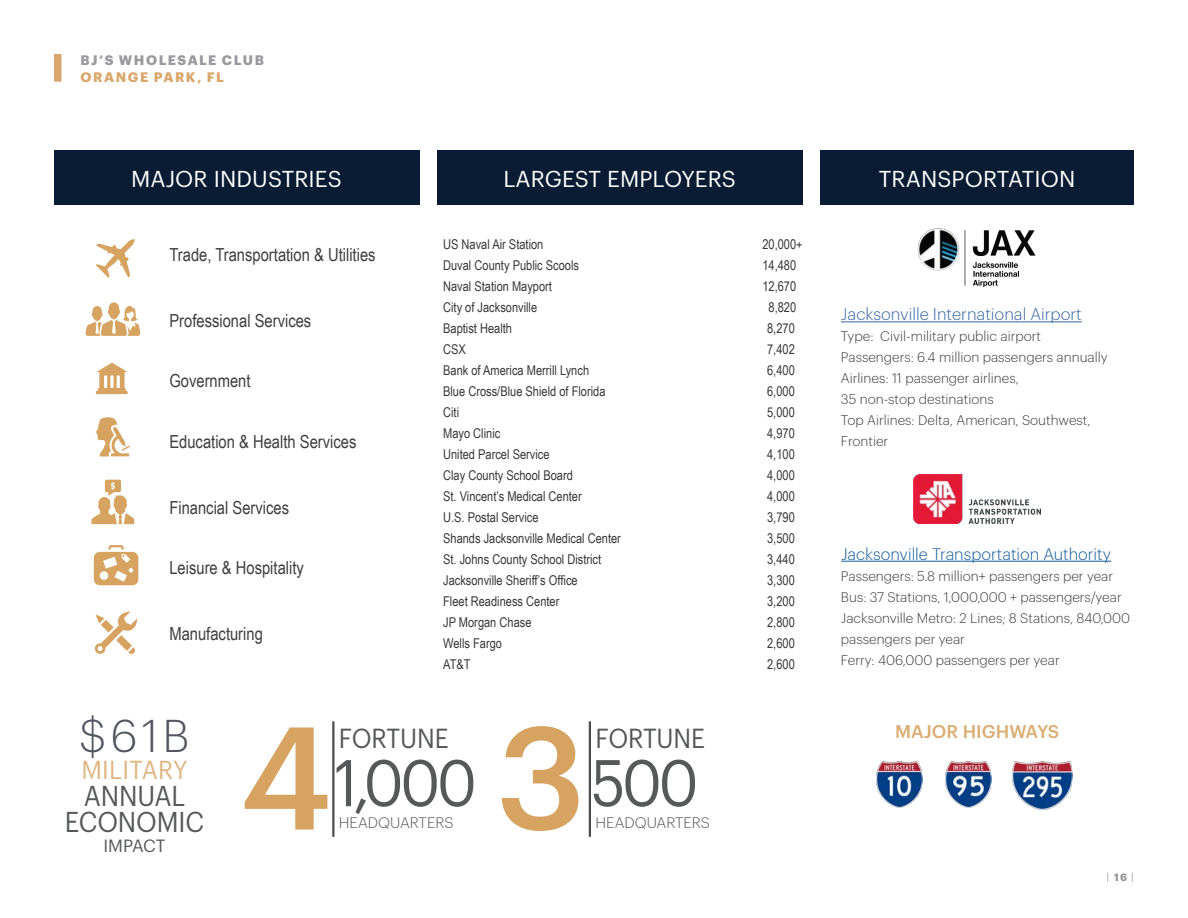
<style>
.page{position:relative;width:1188px;height:918px;background:#fff}
.page>*{position:absolute;margin:0;border:0;box-sizing:border-box;transform-origin:0 0}
.t1{font:500 142.8px "Graphik";color:#d6a361}
.t2{font:64.5px "Graphik";letter-spacing:-.055em;color:#57585a;scale:.91 1}
.t3{font:300 45px "Graphik";color:#52575f}
.t4{font:28.2px "Graphik";letter-spacing:-.005em;color:#57585a;scale:.91 1}
.t5{font:27px "Graphik";letter-spacing:-.005em;color:#57585a;scale:.91 1}
.t6{font:25.5px "Graphik";letter-spacing:.015em;color:#deb681;scale:.94 1}
.t7{font:22.5px "Graphik";letter-spacing:.005em;color:#fff}
.Sub_Bullets{font:18px "Arial Narrow";color:#3e3e3f}
.Sub_Bullets-2{font:500 18px "Graphik";letter-spacing:.005em;color:#daad71}
.t8{font:17.4px "Graphik";letter-spacing:-.01em;color:#57585a}
.Sub_Bullets-3{font:300 16.5px "Graphik";color:#3667a4}
.Sub_Bullets-4{font:300 16.35px "Graphik";color:#175d9e}
.t9{font:300 15px "Graphik";color:#57585a}
.Sub_Bullets-5{font:300 13.65px/21px "Graphik";color:#3e3e3f}
.ToC_Large_Type{font:13.5px "Arial Narrow";color:#383839}
.t10{font:700 13.5px "Graphik";letter-spacing:.11em;color:#99999e}
.t11{font:700 13.5px "Graphik";letter-spacing:.11em;color:#d9a76c}
.t12{font:10.5px "Graphik";color:#99999e}
.s1{font-weight:700}
</style>
<div class="page">
<div style="left:54px;top:150px;width:365px;height:55px;background:#0a1c33"></div>
<div style="left:437px;top:150px;width:365px;height:55px;background:#0a1c33"></div>
<svg style="left:86px;top:302px;width:54px;height:34px"></svg>
<svg style="left:94px;top:545px;width:44px;height:40px"></svg>
<svg style="left:94px;top:611px;width:43px;height:43px"></svg>
<svg style="left:96px;top:239px;width:39px;height:39px"></svg>
<svg style="left:91px;top:480px;width:43px;height:44px"></svg>
<svg style="left:95px;top:417px;width:35px;height:40px"></svg>
<svg style="left:96px;top:363px;width:32px;height:31px"></svg>
<hr style="left:332px;top:721px;width:3px;height:116px;background:#4b4c4d">
<hr style="left:589px;top:721px;width:2px;height:116px;background:#4b4c4d">
<hr style="left:841px;top:321px;width:241px;height:1px;background:#3667a4">
<hr style="left:841px;top:561px;width:270px;height:1px;background:#175d9e">
<img style="left:877px;top:762px;width:46px;height:46px">
<img style="left:945px;top:762px;width:47px;height:46px">
<img style="left:1012px;top:761px;width:61px;height:49px">
<img style="left:917px;top:228px;width:119px;height:59px">
<img style="left:914px;top:474px;width:127px;height:49px">
<div style="left:820px;top:150px;width:314px;height:55px;background:#0a1c33"></div>
<div style="left:54px;top:54px;width:8px;height:28px;background:#d9a76c"></div>
<p class="t10" style="left:80px;top:50px;width:185px">BJ’S WHOLESALE CLUB</p>
<p class="t11" style="left:80px;top:66px;width:145px">ORANGE PARK, FL</p>
<p class="t7" style="left:131px;top:162px;width:212px">MAJOR INDUSTRIES</p>
<p class="t7" style="left:503px;top:162px;width:234px">LARGEST EMPLOYERS</p>
<p class="Sub_Bullets" style="left:169px;top:241px;width:208px">Trade, Transportation &amp; Utilities</p>
<p class="Sub_Bullets" style="left:169px;top:307px;width:143px">Professional Services</p>
<p class="Sub_Bullets" style="left:169px;top:368px;width:83px">Government</p>
<p class="Sub_Bullets" style="left:169px;top:428px;width:189px">Education &amp; Health Services</p>
<p class="Sub_Bullets" style="left:169px;top:494px;width:121px">Financial Services</p>
<p class="Sub_Bullets" style="left:169px;top:555px;width:136px">Leisure &amp; Hospitality</p>
<p class="Sub_Bullets" style="left:169px;top:621px;width:95px">Manufacturing</p>
<p class="ToC_Large_Type" style="left:443px;top:234px;width:102px">US Naval Air Station</p>
<p class="ToC_Large_Type" style="left:762px;top:234px;width:42px">20,000+</p>
<p class="ToC_Large_Type" style="left:443px;top:255px;width:137px">Duval County Public Scools</p>
<p class="ToC_Large_Type" style="left:762px;top:255px;width:35px">14,480</p>
<p class="ToC_Large_Type" style="left:443px;top:276px;width:110px">Naval Station Mayport</p>
<p class="ToC_Large_Type" style="left:762px;top:276px;width:35px">12,670</p>
<p class="ToC_Large_Type" style="left:443px;top:297px;width:96px">City of Jacksonville</p>
<p class="ToC_Large_Type" style="left:769px;top:297px;width:29px">8,820</p>
<p class="ToC_Large_Type" style="left:443px;top:318px;width:70px">Baptist Health</p>
<p class="ToC_Large_Type" style="left:767px;top:318px;width:29px">8,270</p>
<p class="ToC_Large_Type" style="left:443px;top:339px;width:24px">CSX</p>
<p class="ToC_Large_Type" style="left:767px;top:339px;width:29px">7,402</p>
<p class="ToC_Large_Type" style="left:443px;top:360px;width:148px">Bank of America Merrill Lynch</p>
<p class="ToC_Large_Type" style="left:767px;top:360px;width:29px">6,400</p>
<p class="ToC_Large_Type" style="left:443px;top:381px;width:164px">Blue Cross/Blue Shield of Florida</p>
<p class="ToC_Large_Type" style="left:767px;top:381px;width:29px">6,000</p>
<p class="ToC_Large_Type" style="left:443px;top:402px;width:17px">Citi</p>
<p class="ToC_Large_Type" style="left:767px;top:402px;width:29px">5,000</p>
<p class="ToC_Large_Type" style="left:443px;top:423px;width:59px">Mayo Clinic</p>
<p class="ToC_Large_Type" style="left:767px;top:423px;width:29px">4,970</p>
<p class="ToC_Large_Type" style="left:443px;top:444px;width:108px">United Parcel Service</p>
<p class="ToC_Large_Type" style="left:767px;top:444px;width:29px">4,100</p>
<p class="ToC_Large_Type" style="left:443px;top:465px;width:131px">Clay County School Board</p>
<p class="ToC_Large_Type" style="left:767px;top:465px;width:29px">4,000</p>
<p class="ToC_Large_Type" style="left:443px;top:486px;width:140px">St. Vincent’s Medical Center</p>
<p class="ToC_Large_Type" style="left:767px;top:486px;width:29px">4,000</p>
<p class="ToC_Large_Type" style="left:443px;top:507px;width:97px">U.S. Postal Service</p>
<p class="ToC_Large_Type" style="left:767px;top:507px;width:29px">3,790</p>
<p class="ToC_Large_Type" style="left:443px;top:528px;width:179px">Shands Jacksonville Medical Center</p>
<p class="ToC_Large_Type" style="left:767px;top:528px;width:29px">3,500</p>
<p class="ToC_Large_Type" style="left:443px;top:549px;width:160px">St. Johns County School District</p>
<p class="ToC_Large_Type" style="left:767px;top:549px;width:29px">3,440</p>
<p class="ToC_Large_Type" style="left:443px;top:570px;width:136px">Jacksonville Sheriff’s Office</p>
<p class="ToC_Large_Type" style="left:767px;top:570px;width:29px">3,300</p>
<p class="ToC_Large_Type" style="left:443px;top:591px;width:118px">Fleet Readiness Center</p>
<p class="ToC_Large_Type" style="left:767px;top:591px;width:29px">3,200</p>
<p class="ToC_Large_Type" style="left:443px;top:612px;width:90px">JP Morgan Chase</p>
<p class="ToC_Large_Type" style="left:767px;top:612px;width:29px">2,800</p>
<p class="ToC_Large_Type" style="left:443px;top:633px;width:60px">Wells Fargo</p>
<p class="ToC_Large_Type" style="left:767px;top:633px;width:29px">2,600</p>
<p class="ToC_Large_Type" style="left:443px;top:654px;width:29px">AT&amp;T</p>
<p class="ToC_Large_Type" style="left:767px;top:654px;width:29px">2,600</p>
<p class="t3" style="left:79px;top:703px;width:112px">$61B</p>
<p class="t1" style="left:497px;top:669px;width:90px">3</p>
<p class="t5" style="left:595px;top:718px;width:122px">FORTUNE</p>
<p class="t1" style="left:240px;top:669px;width:93px">4</p>
<p class="t5" style="left:339px;top:718px;width:122px">FORTUNE</p>
<p class="t2" style="left:335px;top:734px;width:158px">1,000</p>
<p class="t2" style="left:591px;top:734px;width:119px">500</p>
<p class="t6" style="left:81px;top:751px;width:115px">MILITARY</p>
<p class="t4" style="left:84px;top:775px;width:113px">ANNUAL</p>
<p class="t4" style="left:65px;top:800px;width:155px">ECONOMIC</p>
<p class="t8" style="left:103px;top:832px;width:64px">IMPACT</p>
<p class="t9" style="left:339px;top:812px;width:116px">HEADQUARTERS</p>
<p class="t9" style="left:595px;top:812px;width:116px">HEADQUARTERS</p>
<p class="t7" style="left:879px;top:162px;width:198px">TRANSPORTATION</p>
<p class="Sub_Bullets-3" style="left:841px;top:302px;width:242px">Jacksonville International Airport</p>
<p class="Sub_Bullets-5" style="left:841px;top:325px;width:202px">Type: Civil-military public airport</p>
<p class="Sub_Bullets-5" style="left:841px;top:346px;width:268px">Passengers: 6.4 million passengers annually</p>
<p class="Sub_Bullets-5" style="left:841px;top:367px;width:179px">Airlines: 11 passenger airlines,<br>35 non-stop destinations</p>
<p class="Sub_Bullets-5" style="left:841px;top:409px;width:251px">Top Airlines: Delta, American, Southwest,<br>Frontier</p>
<p class="Sub_Bullets-4" style="left:841px;top:542px;width:272px">Jacksonville Transportation Authority</p>
<p class="Sub_Bullets-5" style="left:841px;top:564px;width:274px">Passengers: 5.8 million+ passengers per year</p>
<p class="Sub_Bullets-5" style="left:841px;top:585px;width:282px">Bus: 37 Stations, 1,000,000 + passengers/year</p>
<p class="Sub_Bullets-5" style="left:841px;top:606px;width:291px">Jacksonville Metro: 2 Lines; 8 Stations, 840,000 passengers per year</p>
<p class="Sub_Bullets-5" style="left:841px;top:648px;width:220px">Ferry: 406,000 passengers per year</p>
<p class="Sub_Bullets-2" style="left:895px;top:718px;width:166px">MAJOR HIGHWAYS</p>
<p class="t12" style="left:1106px;top:869px;width:29px">| <span class="s1">16</span> |</p>
</div>
